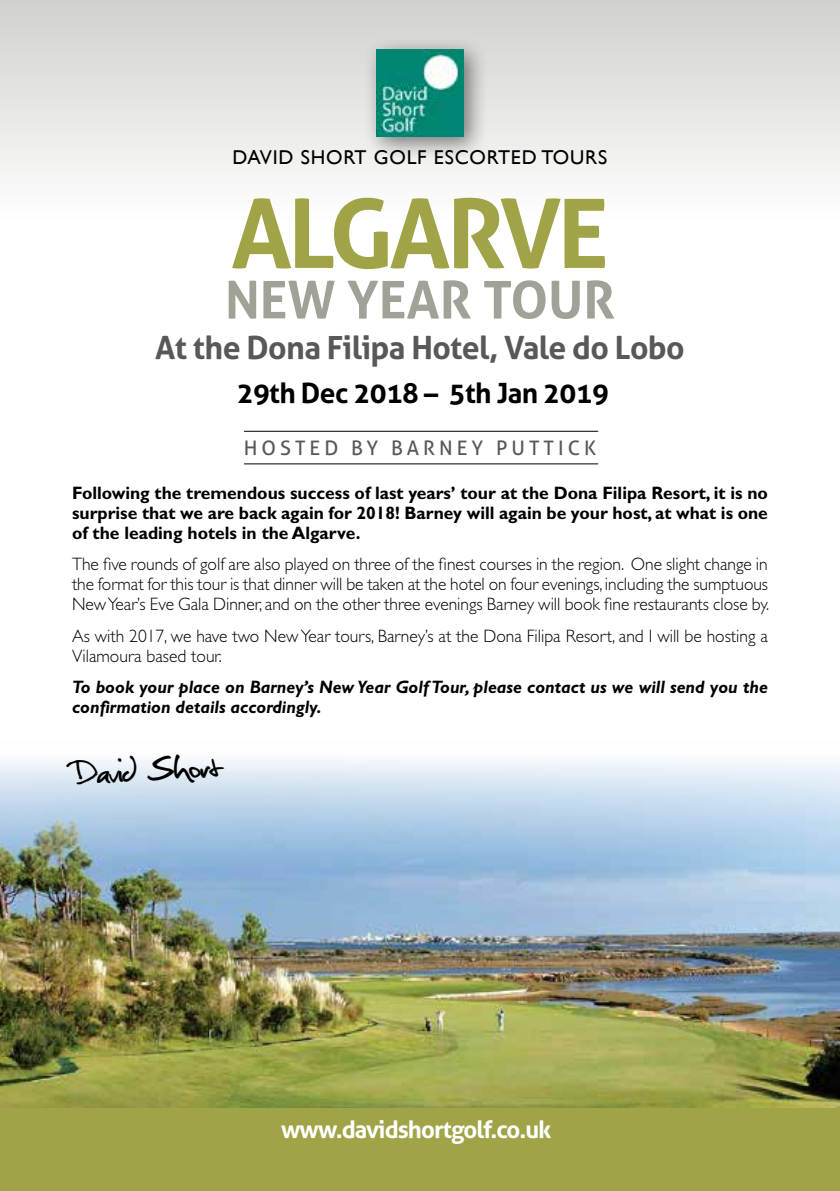
<style>
.page{position:relative;width:840px;height:1191px;background:#fff}
.page>*{position:absolute;margin:0;border:0;box-sizing:border-box;transform-origin:0 0}
.t1{font:700 96px "Aller";letter-spacing:-.04em;color:#a0a447}
.t2{font:700 52px "Aller";color:#a0a298}
.t3{font:45.6px "Christopherhand";color:#000}
.t4{font:700 32px "Aller";letter-spacing:-.02em;color:#58585a}
.t5{font:700 28px "Aller";letter-spacing:-.02em;color:#000}
.t6{font:700 24px "Aller";letter-spacing:-.04em;color:#fff}
.t7{font:20px "Gill Sans";letter-spacing:.04em;color:#000}
.t8{font:20px "Aller";letter-spacing:.2em;color:#58585a}
.t9{font:300 18px/20px "Gill Sans Std";color:#000;text-align:justify}
.t10{font:700 18px/20px "Gill Sans Std";color:#000;text-align:justify}
.t11{font:italic 700 18px/20px "Gill Sans Std";color:#000}
</style>
<div class="page">
<img style="left:0;top:760px;width:839px;height:348px">
<div style="left:0;top:0;width:839px;height:263px;background:linear-gradient(to bottom,#d1d2cd,#fff)"></div>
<div style="left:363px;top:36px;width:125px;height:125px;background:#000;opacity:.5"></div>
<img style="left:376px;top:49px;width:87px;height:87px">
<div style="left:0;top:1108px;width:839px;height:83px;background:#a0a447"></div>
<hr style="left:244px;top:463px;width:354px;height:1px;background:#000">
<hr style="left:244px;top:431px;width:354px;height:1px;background:#000">
<p class="t7" style="left:232px;top:146px;width:376px">DAVID SHORT GOLF ESCORTED TOURS</p>
<h1 class="t1" style="left:231px;top:175px;width:379px">ALGARVE</h1>
<h2 class="t2" style="left:225px;top:268px;width:391px">NEW YEAR TOUR</h2>
<h3 class="t4" style="left:155px;top:328px;width:530px">At the Dona Filipa Hotel, Vale do Lobo</h3>
<h3 class="t5" style="left:236px;top:376px;width:373px">29th Dec 2018 – 5th Jan 2019</h3>
<p class="t8" style="left:244px;top:436px;width:353px">HOSTED BY BARNEY PUTTICK</p>
<p class="t10" style="left:72px;top:483px;width:697px">Following the tremendous success of last years’ tour at the Dona Filipa Resort, it is no surprise that we are back again for 2018! Barney will again be your host, at what is one of the leading hotels in the Algarve.</p>
<p class="t9" style="left:72px;top:554px;width:698px">The five rounds of golf are also played on three of the finest courses in the region. One slight change in the format for this tour is that dinner will be taken at the hotel on four evenings, including the sumptuous New Year’s Eve Gala Dinner, and on the other three evenings Barney will book fine restaurants close by.</p>
<p class="t9" style="left:72px;top:626px;width:697px">As with 2017, we have two New Year tours, Barney’s at the Dona Filipa Resort, and I will be hosting a<br>Vilamoura based tour.</p>
<p class="t11" style="left:72px;top:677px;width:697px">To book your place on Barney’s New Year Golf Tour, please contact us we will send you the confirmation details accordingly.</p>
<h3 class="t3" style="left:72px;top:754px;width:152px;rotate:-3deg">David Short</h3>
<h3 class="t6" style="left:281px;top:1114px;width:271px">www.davidshortgolf.co.uk</h3>
</div>
